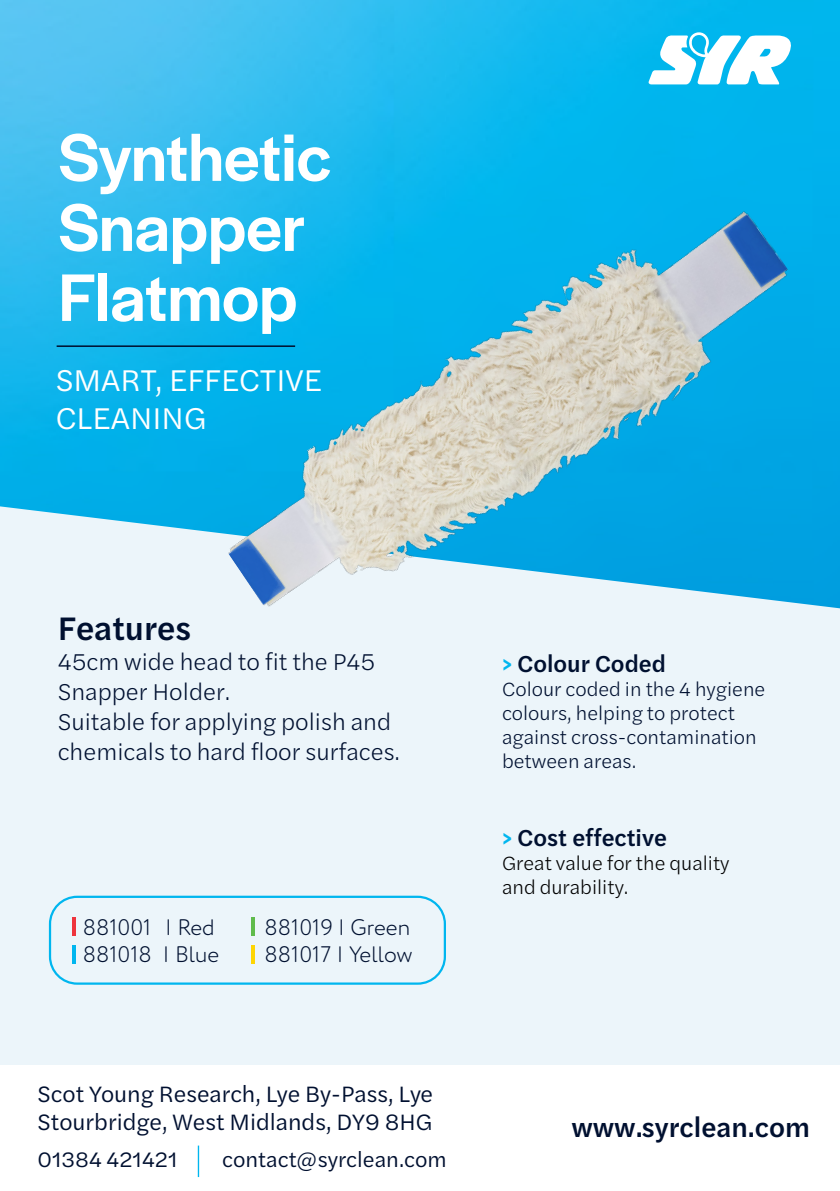
<style>
.page{position:relative;width:840px;height:1191px;background:#fff}
.page>*{position:absolute;margin:0;border:0;box-sizing:border-box;transform-origin:0 0}
.t1{font:500 70px/70px "Halyard Display";color:#fff}
.t2{font:500 34px "Halyard Text";color:#001030}
.t3{font:31.4px "Halyard Text";color:#fff}
.t4{font:500 28px "Halyard Text";color:#001030}
.t5{font:300 24px/30px "Halyard Text";color:#001030}
.t6{font:500 24px "Halyard Text";color:#001030}
.t7{font:23.4px/28px "Halyard Text";color:#001030}
.t8{font:300 22.4px "Circe Rounded";color:#001030}
.t9{font:22px "Halyard Text";color:#001030}
.t10{font:300 20px/24px "Halyard Text";color:#001030}
.t11{font:300 20px "Halyard Text";color:#000}
.s1{color:#00b6ef}
</style>
<div class="page">
<img style="left:0;top:0;width:839px;height:506px">
<svg style="left:648px;top:32px;width:142px;height:52px"></svg>
<div style="left:0;top:506px;width:839px;height:559px;background:#ecf5fa"></div>
<hr style="left:198px;top:1145px;width:1px;height:32px;background:#00b6ef">
<hr style="left:57px;top:345px;width:238px;height:2px;background:#001030">
<div style="left:49px;top:895px;width:397px;height:89px;border:2px solid #00b6ef;border-radius:27px"></div>
<hr style="left:72px;top:917px;width:4px;height:19px;background:#ee343d">
<hr style="left:251px;top:917px;width:4px;height:19px;background:#5fbb4c">
<hr style="left:72px;top:944px;width:4px;height:19px;background:#00b6ef">
<hr style="left:251px;top:944px;width:4px;height:19px;background:#fed503">
<img style="left:205px;top:171px;width:609px;height:486px">
<p class="t1" style="left:59px;top:119px;width:274px">Synthetic<br>Snapper<br>Flatmop</p>
<p class="t3" style="left:56px;top:357px;width:268px">SMART, EFFECTIVE</p>
<p class="t3" style="left:56px;top:396px;width:152px">CLEANING</p>
<p class="t2" style="left:58px;top:603px;width:135px">Features</p>
<p class="t5" style="left:58px;top:645px;width:319px">45cm wide head to fit the P45<br>Snapper Holder.</p>
<p class="t5" style="left:58px;top:705px;width:343px">Suitable for applying polish and chemicals to hard floor surfaces.</p>
<p class="t8" style="left:83px;top:914px;width:133px">881001 | Red</p>
<p class="t8" style="left:83px;top:941px;width:138px">881018 | Blue</p>
<p class="t8" style="left:264px;top:914px;width:147px">881019 | Green</p>
<p class="t8" style="left:264px;top:941px;width:149px">881017 | Yellow</p>
<p class="t7" style="left:38px;top:1079px;width:396px">Scot Young Research, Lye By-Pass, Lye<br>Stourbridge, West Midlands, DY9 8HG</p>
<p class="t9" style="left:38px;top:1144px;width:141px">01384 421421</p>
<p class="t9" style="left:222px;top:1144px;width:226px">contact@syrclean.com</p>
<p class="t6" style="left:501px;top:646px;width:165px"><span class="s1">&gt;</span> Colour Coded</p>
<p class="t10" style="left:501px;top:676px;width:265px">Colour coded in the 4 hygiene colours, helping to protect against cross-contamination between areas.</p>
<p class="t6" style="left:501px;top:821px;width:166px"><span class="s1">&gt;</span> Cost effective</p>
<p class="t11" style="left:501px;top:849px;width:229px">Great value for the quality</p>
<p class="t11" style="left:501px;top:873px;width:128px">and durability.</p>
<p class="t4" style="left:571px;top:1107px;width:240px">www.syrclean.com</p>
</div>
